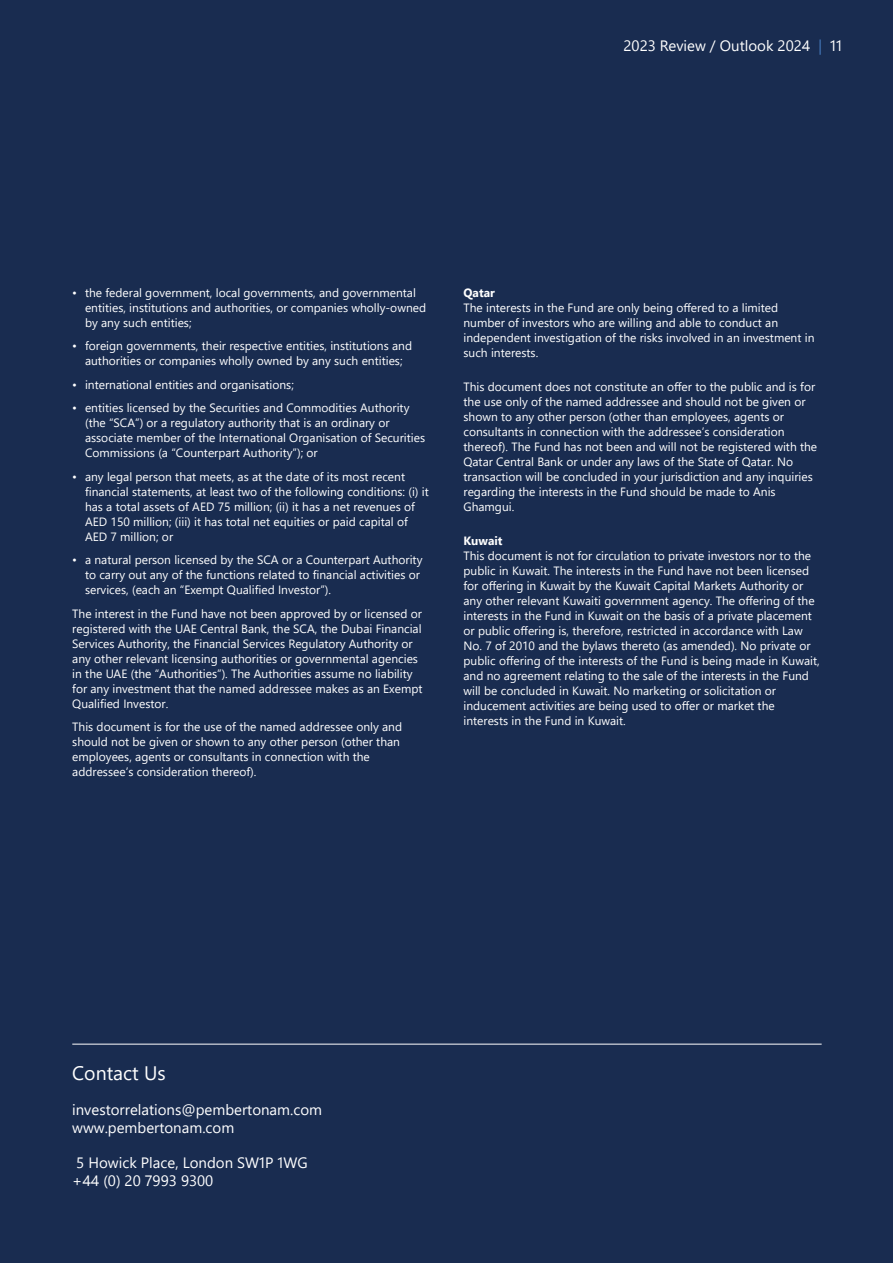
<style>
.page{position:relative;width:893px;height:1263px;background:#192c50}
.page>*{position:absolute;margin:0;border:0;box-sizing:border-box;transform-origin:0 0}
.t1{font:19.5px "Segoe UI";color:#fff}
.t2{font:15px/18px "Segoe UI";color:#fff}
.t3{font:12px/15px "Segoe UI";color:#fff}
.t4{font:700 12px "Segoe UI";color:#fff}
.s1{color:#457abd}
</style>
<div class="page">
<hr style="left:72px;top:1044px;width:750px;height:1px;background:#fff">
<p class="t2" style="left:623px;top:36px;width:220px">2023 Review / Outlook 2024 <span class="s1">|</span> 11</p>
<p class="t3" style="left:85px;top:284px;width:343px;text-indent:-13px">• the federal government, local governments, and governmental entities, institutions and authorities, or companies wholly-owned by any such entities;</p>
<p class="t3" style="left:72px;top:337px;width:341px;text-align:center">• foreign governments, their respective entities, institutions and authorities or companies wholly owned by any such entities;</p>
<p class="t3" style="left:72px;top:376px;width:223px">• international entities and organisations;</p>
<p class="t3" style="left:85px;top:399px;width:342px;text-indent:-13px">• entities licensed by the Securities and Commodities Authority (the “SCA”) or a regulatory authority that is an ordinary or associate member of the International Organisation of Securities Commissions (a “Counterpart Authority”); or</p>
<p class="t3" style="left:85px;top:468px;width:345px;text-indent:-13px">• any legal person that meets, as at the date of its most recent financial statements, at least two of the following conditions: (i) it has a total assets of AED 75 million; (ii) it has a net revenues of AED 150 million; (iii) it has total net equities or paid capital of AED 7 million; or</p>
<p class="t3" style="left:85px;top:551px;width:339px;text-indent:-13px">• a natural person licensed by the SCA or a Counterpart Authority to carry out any of the functions related to financial activities or services, (each an “Exempt Qualified Investor”).</p>
<p class="t3" style="left:72px;top:605px;width:352px">The interest in the Fund have not been approved by or licensed or registered with the UAE Central Bank, the SCA, the Dubai Financial Services Authority, the Financial Services Regulatory Authority or any other relevant licensing authorities or governmental agencies in the UAE (the “Authorities”). The Authorities assume no liability for any investment that the named addressee makes as an Exempt Qualified Investor.</p>
<p class="t3" style="left:72px;top:718px;width:331px">This document is for the use of the named addressee only and should not be given or shown to any other person (other than employees, agents or consultants in connection with the addressee’s consideration thereof).</p>
<p class="t4" style="left:463px;top:286px;width:33px">Qatar</p>
<p class="t3" style="left:463px;top:299px;width:352px">The interests in the Fund are only being offered to a limited number of investors who are willing and able to conduct an independent investigation of the risks involved in an investment in such interests.</p>
<p class="t3" style="left:463px;top:378px;width:355px">This document does not constitute an offer to the public and is for the use only of the named addressee and should not be given or shown to any other person (other than employees, agents or consultants in connection with the addressee’s consideration thereof). The Fund has not been and will not be registered with the Qatar Central Bank or under any laws of the State of Qatar. No transaction will be concluded in your jurisdiction and any inquiries regarding the interests in the Fund should be made to Anis Ghamgui.</p>
<p class="t4" style="left:463px;top:534px;width:41px">Kuwait</p>
<p class="t3" style="left:463px;top:547px;width:358px">This document is not for circulation to private investors nor to the public in Kuwait. The interests in the Fund have not been licensed for offering in Kuwait by the Kuwait Capital Markets Authority or any other relevant Kuwaiti government agency. The offering of the interests in the Fund in Kuwait on the basis of a private placement or public offering is, therefore, restricted in accordance with Law No. 7 of 2010 and the bylaws thereto (as amended). No private or public offering of the interests of the Fund is being made in Kuwait, and no agreement relating to the sale of the interests in the Fund will be concluded in Kuwait. No marketing or solicitation or inducement activities are being used to offer or market the interests in the Fund in Kuwait.</p>
<h1 class="t1" style="left:72px;top:1055px;width:95px">Contact Us</h1>
<p class="t2" style="left:72px;top:1100px;width:251px">investorrelations@pembertonam.com www.pembertonam.com</p>
<p class="t2" style="left:72px;top:1153px;width:237px">5 Howick Place, London SW1P 1WG +44 (0) 20 7993 9300</p>
</div>
